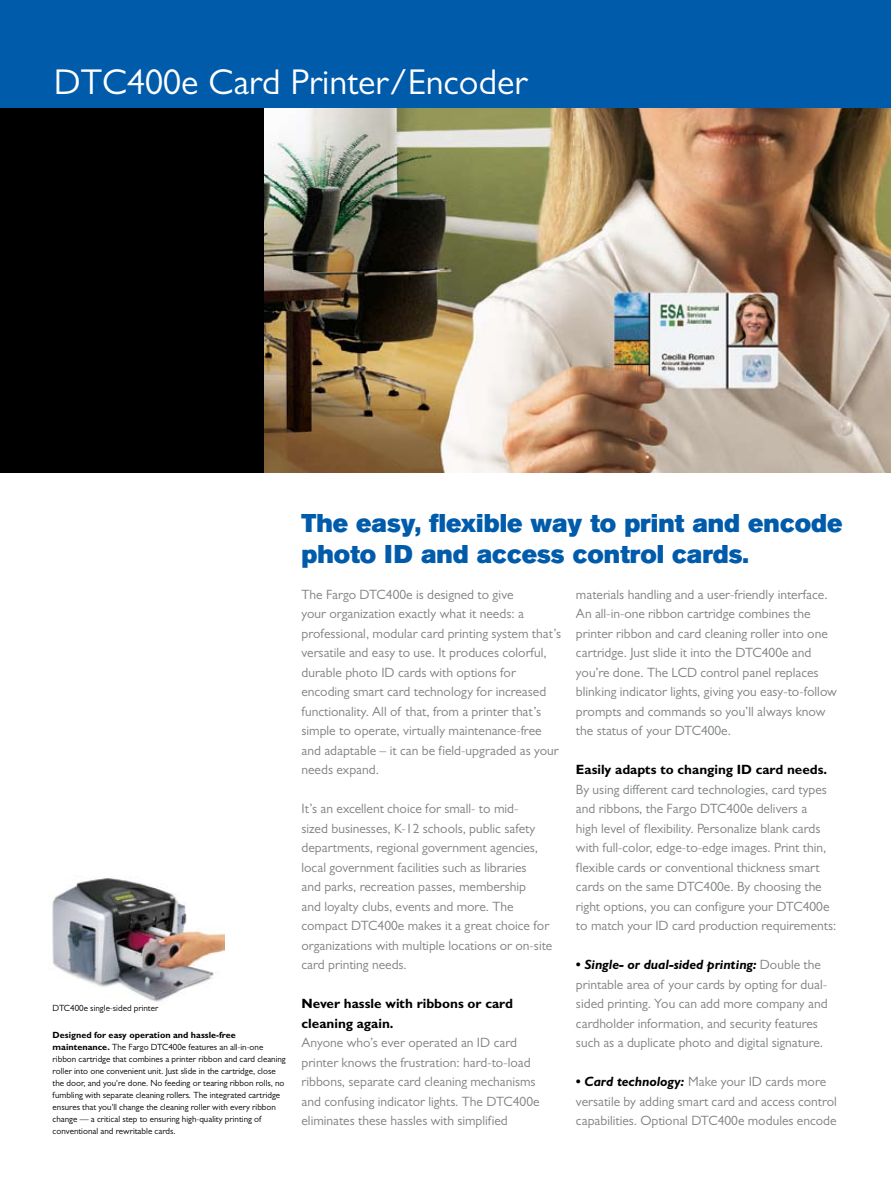
<style>
.page{position:relative;width:891px;height:1188px;background:#fff}
.page>*{position:absolute;margin:0;border:0;box-sizing:border-box;transform-origin:0 0}
.t1{font:36px "Gill Sans MT Pro";color:#fff}
.t2{font:25.5px/30.6px "Akzidenz Grotesk Pro Super";color:#005bab}
.t3{font:13.5px/19.5px "Gill Sans MT Pro";color:#7e8082}
.t4{font:700 13.5px/19.5px "Gill Sans MT Pro";color:#000}
.t5{font:9px/12px "Gill Sans MT Pro";color:#000}
.s1{font-weight:700}
.s2{font-weight:700;font-style:italic;color:#000}
</style>
<div class="page">
<div style="left:0;top:108px;width:891px;height:364px;background:#000"></div>
<img style="left:264px;top:108px;width:627px;height:364px">
<div style="left:0;top:0;width:891px;height:108px;background:#005bab"></div>
<img style="left:52px;top:878px;width:173px;height:124px">
<h1 class="t1" style="left:54px;top:61px;width:475px">DTC400e Card Printer/Encoder</h1>
<p class="t5" style="left:53px;top:1001px;width:107px">DTC400e single-sided printer</p>
<p class="t5" style="left:53px;top:1029px;width:235px"><span class="s1">Designed for easy operation and hassle-free maintenance.</span> The Fargo DTC400e features an all-in-one ribbon cartridge that combines a printer ribbon and card cleaning roller into one convenient unit. Just slide in the cartridge, close the door, and you're done. No feeding or tearing ribbon rolls, no fumbling with separate cleaning rollers. The integrated cartridge ensures that you'll change the cleaning roller with every ribbon change — a critical step to ensuring high-quality printing of conventional and rewritable cards.</p>
<h2 class="t2" style="left:302px;top:508px;width:543px">The easy, flexible way to print and encode photo ID and access control cards.</h2>
<p class="t3" style="left:302px;top:585px;width:261px">The Fargo DTC400e is designed to give<br>your organization exactly what it needs: a professional, modular card printing system that’s versatile and easy to use. It produces colorful, durable photo ID cards with options for encoding smart card technology for increased functionality. All of that, from a printer that’s simple to operate, virtually maintenance-free and adaptable – it can be field-upgraded as your needs expand.</p>
<p class="t3" style="left:302px;top:799px;width:252px">It’s an excellent choice for small- to mid-<br>sized businesses, K-12 schools, public safety departments, regional government agencies, local government facilities such as libraries<br>and parks, recreation passes, membership<br>and loyalty clubs, events and more. The compact DTC400e makes it a great choice for organizations with multiple locations or on-site card printing needs.</p>
<p class="t4" style="left:302px;top:994px;width:213px">Never hassle with ribbons or card cleaning again.</p>
<p class="t3" style="left:302px;top:1033px;width:240px">Anyone who’s ever operated an ID card printer knows the frustration: hard-to-load ribbons, separate card cleaning mechanisms and confusing indicator lights. The DTC400e eliminates these hassles with simplified</p>
<p class="t3" style="left:576px;top:584px;width:262px">materials handling and a user-friendly interface.<br>An all-in-one ribbon cartridge combines the printer ribbon and card cleaning roller into one cartridge. Just slide it into the DTC400e and you’re done. The LCD control panel replaces blinking indicator lights, giving you easy-to-follow prompts and commands so you’ll always know the status of your DTC400e.</p>
<p class="t4" style="left:576px;top:760px;width:253px">Easily adapts to changing ID card needs.</p>
<p class="t3" style="left:576px;top:779px;width:262px">By using different card technologies, card types and ribbons, the Fargo DTC400e delivers a<br>high level of flexibility. Personalize blank cards with full-color, edge-to-edge images. Print thin, flexible cards or conventional thickness smart cards on the same DTC400e. By choosing the right options, you can configure your DTC400e to match your ID card production requirements:</p>
<p class="t3" style="left:576px;top:955px;width:253px"><span class="s2">• Single- or dual-sided printing:</span> Double the printable area of your cards by opting for dual&shy;sided printing. You can add more company and cardholder information, and security features such as a duplicate photo and digital signature.</p>
<p class="t3" style="left:576px;top:1072px;width:262px"><span class="s2">• Card technology:</span> Make your ID cards more versatile by adding smart card and access control capabilities. Optional DTC400e modules encode</p>
</div>
